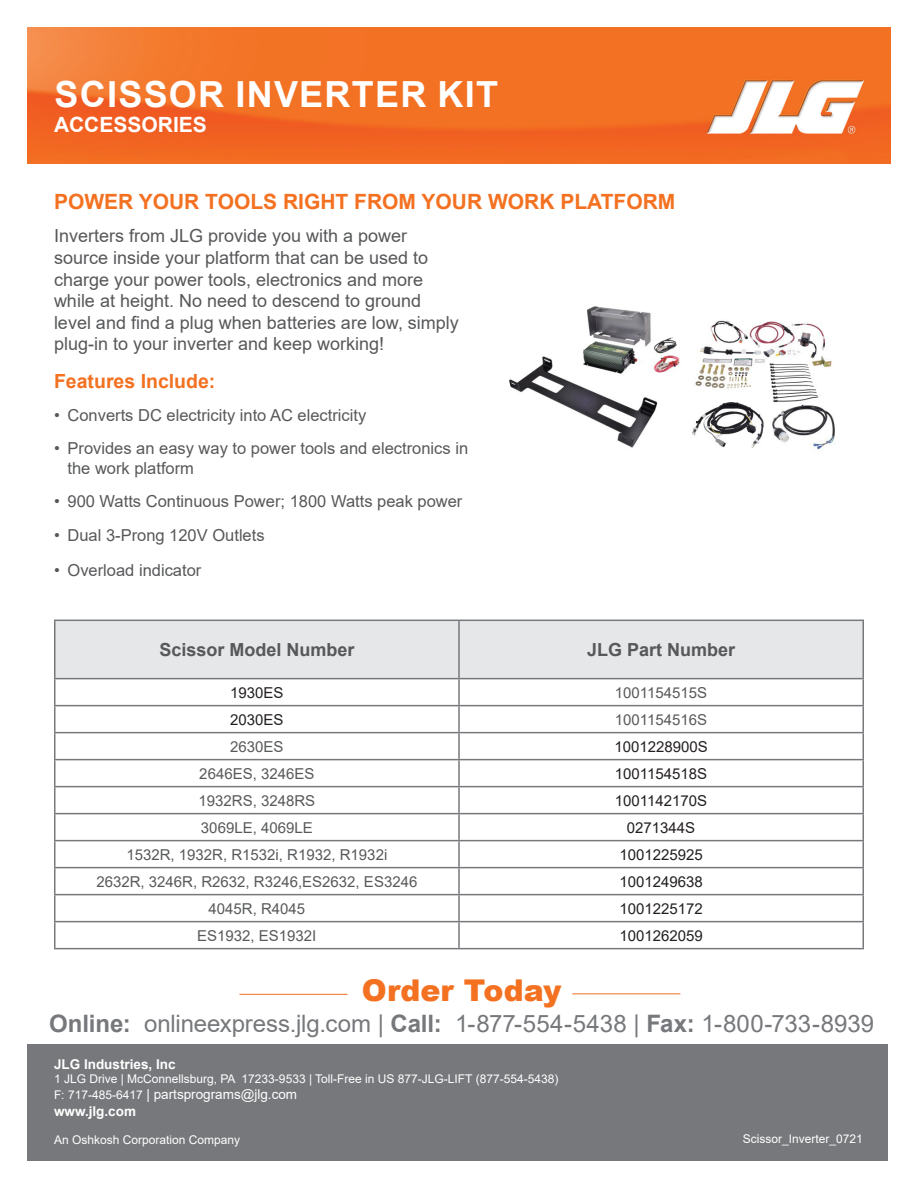
<style>
.page{position:relative;width:918px;height:1188px;background:#fff}
.page>*{position:absolute;margin:0;border:0;box-sizing:border-box;transform-origin:0 0}
.t1{font:700 36px "Arial";letter-spacing:.035em;color:#fff}
.jlg-COLOR_text{font:900 30px "Arial";color:#f37121}
.jlg-COLOR_text-2{font:24px "Arial";letter-spacing:-.005em;color:#76787b}
.t2{font:700 21px "Arial";color:#f37121}
.t3{font:700 21px "Arial";color:#fff}
.Bullets{font:700 19.5px "Arial";color:#f37121}
.t4{font:18px/21.6px "Arial";color:#57585a}
.t5{font:700 18px "Arial";color:#57585a}
.t6{font:16.5px/19.8px "Arial";color:#57585a}
.t7{font:15px "Arial";color:#58595b}
.t8{font:15px "Arial";color:#231f20}
.t9{font:15px "Arial";color:#59595b}
.t10{font:13.5px "Arial";color:#fff}
.t11{font:700 13.5px "Arial";color:#fff}
.t12{font:12px "Arial";color:#fff}
.s1{font-weight:700}
.s2{font-size:12px}
</style>
<div class="page">
<img style="left:27px;top:27px;width:864px;height:136px">
<hr style="left:572px;top:994px;width:108px;height:1px;background:#f37121">
<hr style="left:239px;top:994px;width:108px;height:1px;background:#f37121">
<div style="left:27px;top:1044px;width:861px;height:117px;background:#76787b"></div>
<div style="left:56px;top:621px;width:806px;height:57px;background:#e6e7e9"></div>
<hr style="left:54px;top:620px;width:405px;height:1px;background:#76787b">
<hr style="left:54px;top:621px;width:2px;height:57px;background:#76787b">
<hr style="left:459px;top:620px;width:405px;height:1px;background:#76787b">
<hr style="left:458px;top:621px;width:2px;height:57px;background:#76787b">
<hr style="left:862px;top:621px;width:2px;height:57px;background:#76787b">
<hr style="left:54px;top:678px;width:405px;height:1px;background:#76787b">
<hr style="left:54px;top:679px;width:2px;height:26px;background:#76787b">
<hr style="left:459px;top:678px;width:405px;height:1px;background:#76787b">
<hr style="left:54px;top:706px;width:2px;height:26px;background:#76787b">
<hr style="left:458px;top:679px;width:2px;height:26px;background:#76787b">
<hr style="left:862px;top:679px;width:2px;height:26px;background:#76787b">
<hr style="left:458px;top:706px;width:2px;height:26px;background:#76787b">
<hr style="left:862px;top:706px;width:2px;height:26px;background:#76787b">
<hr style="left:54px;top:705px;width:405px;height:1px;background:#76787b">
<hr style="left:459px;top:705px;width:405px;height:1px;background:#76787b">
<hr style="left:54px;top:732px;width:405px;height:1px;background:#76787b">
<hr style="left:54px;top:733px;width:2px;height:26px;background:#76787b">
<hr style="left:459px;top:732px;width:405px;height:1px;background:#76787b">
<hr style="left:458px;top:733px;width:2px;height:26px;background:#76787b">
<hr style="left:862px;top:733px;width:2px;height:26px;background:#76787b">
<hr style="left:54px;top:759px;width:405px;height:1px;background:#76787b">
<hr style="left:54px;top:760px;width:2px;height:26px;background:#76787b">
<hr style="left:459px;top:759px;width:405px;height:1px;background:#76787b">
<hr style="left:458px;top:760px;width:2px;height:26px;background:#76787b">
<hr style="left:862px;top:760px;width:2px;height:26px;background:#76787b">
<hr style="left:54px;top:786px;width:405px;height:1px;background:#76787b">
<hr style="left:54px;top:787px;width:2px;height:26px;background:#76787b">
<hr style="left:459px;top:786px;width:405px;height:1px;background:#76787b">
<hr style="left:54px;top:814px;width:2px;height:26px;background:#76787b">
<hr style="left:54px;top:841px;width:2px;height:26px;background:#76787b">
<hr style="left:54px;top:868px;width:2px;height:26px;background:#76787b">
<hr style="left:54px;top:895px;width:2px;height:26px;background:#76787b">
<hr style="left:54px;top:922px;width:2px;height:26px;background:#76787b">
<hr style="left:458px;top:787px;width:2px;height:26px;background:#76787b">
<hr style="left:862px;top:787px;width:2px;height:26px;background:#76787b">
<hr style="left:458px;top:814px;width:2px;height:26px;background:#76787b">
<hr style="left:862px;top:814px;width:2px;height:26px;background:#76787b">
<hr style="left:458px;top:841px;width:2px;height:26px;background:#76787b">
<hr style="left:862px;top:841px;width:2px;height:26px;background:#76787b">
<hr style="left:458px;top:868px;width:2px;height:26px;background:#76787b">
<hr style="left:862px;top:868px;width:2px;height:26px;background:#76787b">
<hr style="left:458px;top:895px;width:2px;height:26px;background:#76787b">
<hr style="left:862px;top:895px;width:2px;height:26px;background:#76787b">
<hr style="left:458px;top:922px;width:2px;height:26px;background:#76787b">
<hr style="left:862px;top:922px;width:2px;height:26px;background:#76787b">
<hr style="left:54px;top:813px;width:405px;height:1px;background:#76787b">
<hr style="left:459px;top:813px;width:405px;height:1px;background:#76787b">
<hr style="left:54px;top:840px;width:405px;height:1px;background:#76787b">
<hr style="left:459px;top:840px;width:405px;height:1px;background:#76787b">
<hr style="left:54px;top:867px;width:405px;height:1px;background:#76787b">
<hr style="left:459px;top:867px;width:405px;height:1px;background:#76787b">
<hr style="left:54px;top:894px;width:405px;height:1px;background:#76787b">
<hr style="left:459px;top:894px;width:405px;height:1px;background:#76787b">
<hr style="left:54px;top:921px;width:405px;height:1px;background:#76787b">
<hr style="left:459px;top:921px;width:405px;height:1px;background:#76787b">
<hr style="left:54px;top:948px;width:405px;height:1px;background:#76787b">
<hr style="left:459px;top:948px;width:405px;height:1px;background:#76787b">
<img style="left:509px;top:306px;width:326px;height:144px">
<p class="t1" style="left:55px;top:69px;width:445px">SCISSOR INVERTER KIT</p>
<p class="t3" style="left:54px;top:110px;width:154px">ACCESSORIES</p>
<p class="t2" style="left:54px;top:187px;width:623px">POWER YOUR TOOLS RIGHT FROM YOUR WORK PLATFORM</p>
<p class="t4" style="left:54px;top:225px;width:406px">Inverters from JLG provide you with a power source inside your platform that can be used to charge your power tools, electronics and more while at height. No need to descend to ground level and find a plug when batteries are low, simply plug-in to your inverter and keep working!</p>
<p class="Bullets" style="left:54px;top:367px;width:163px">Features Include:</p>
<p class="t6" style="left:54px;top:405px;width:314px">• Converts DC electricity into AC electricity</p>
<p class="t6" style="left:68px;top:438px;width:402px;text-indent:-14px">• Provides an easy way to power tools and electronics in the work platform</p>
<p class="t6" style="left:54px;top:492px;width:410px">• 900 Watts Continuous Power; 1800 Watts peak power</p>
<p class="t6" style="left:54px;top:525px;width:212px">• Dual 3-Prong 120V Outlets</p>
<p class="t6" style="left:54px;top:560px;width:149px">• Overload indicator</p>
<p class="t5" style="left:159px;top:637px;width:197px">Scissor Model Number</p>
<p class="t5" style="left:587px;top:637px;width:150px">JLG Part Number</p>
<p class="t8" style="left:230px;top:682px;width:55px">1930ES</p>
<p class="t9" style="left:615px;top:682px;width:94px">1001154515S</p>
<p class="t8" style="left:230px;top:709px;width:55px">2030ES</p>
<p class="t9" style="left:615px;top:709px;width:94px">1001154516S</p>
<p class="t7" style="left:230px;top:736px;width:55px">2630ES</p>
<p class="t8" style="left:614px;top:736px;width:95px">1001228900S</p>
<p class="t7" style="left:199px;top:763px;width:117px">2646ES, 3246ES</p>
<p class="t8" style="left:615px;top:763px;width:94px">1001154518S</p>
<p class="t7" style="left:199px;top:790px;width:118px">1932RS, 3248RS</p>
<p class="t8" style="left:615px;top:790px;width:94px">1001142170S</p>
<p class="t7" style="left:201px;top:817px;width:113px">3069LE, 4069LE</p>
<p class="t8" style="left:627px;top:817px;width:70px">0271344S</p>
<p class="t7" style="left:126px;top:844px;width:262px">1532R, 1932R, R1532i, R1932, R1932i</p>
<p class="t8" style="left:619px;top:844px;width:85px">1001225925</p>
<p class="t7" style="left:96px;top:871px;width:323px">2632R, 3246R, R2632, R3246,ES2632, ES3246</p>
<p class="t8" style="left:619px;top:871px;width:85px">1001249638</p>
<p class="t7" style="left:209px;top:898px;width:98px">4045R, R4045</p>
<p class="t8" style="left:619px;top:898px;width:85px">1001225172</p>
<p class="t7" style="left:197px;top:925px;width:121px">ES1932, ES1932I</p>
<p class="t8" style="left:619px;top:925px;width:85px">1001262059</p>
<p class="jlg-COLOR_text" style="left:362px;top:968px;width:201px">Order Today</p>
<p class="jlg-COLOR_text-2" style="left:49px;top:1007px;width:827px"><span class="s1">Online:</span> onlineexpress.jlg.com | <span class="s1">Call:</span> 1-877-554-5438 | <span class="s1">Fax:</span> 1-800-733-8939</p>
<p class="t11" style="left:54px;top:1055px;width:123px">JLG Industries, Inc</p>
<p class="t12" style="left:54px;top:1071px;width:506px">1 JLG Drive | McConnellsburg, PA 17233-9533 | Toll-Free in US 877-JLG-LIFT (877-554-5438)</p>
<p class="t10" style="left:54px;top:1085px;width:245px"><span class="s2">F: 717-485-6417</span> | partsprograms@jlg.com</p>
<p class="t11" style="left:54px;top:1101px;width:84px">www.jlg.com</p>
<p class="t12" style="left:54px;top:1132px;width:188px">An Oshkosh Corporation Company</p>
<p class="t12" style="left:743px;top:1131px;width:122px">Scissor_Inverter_0721</p>
</div>
